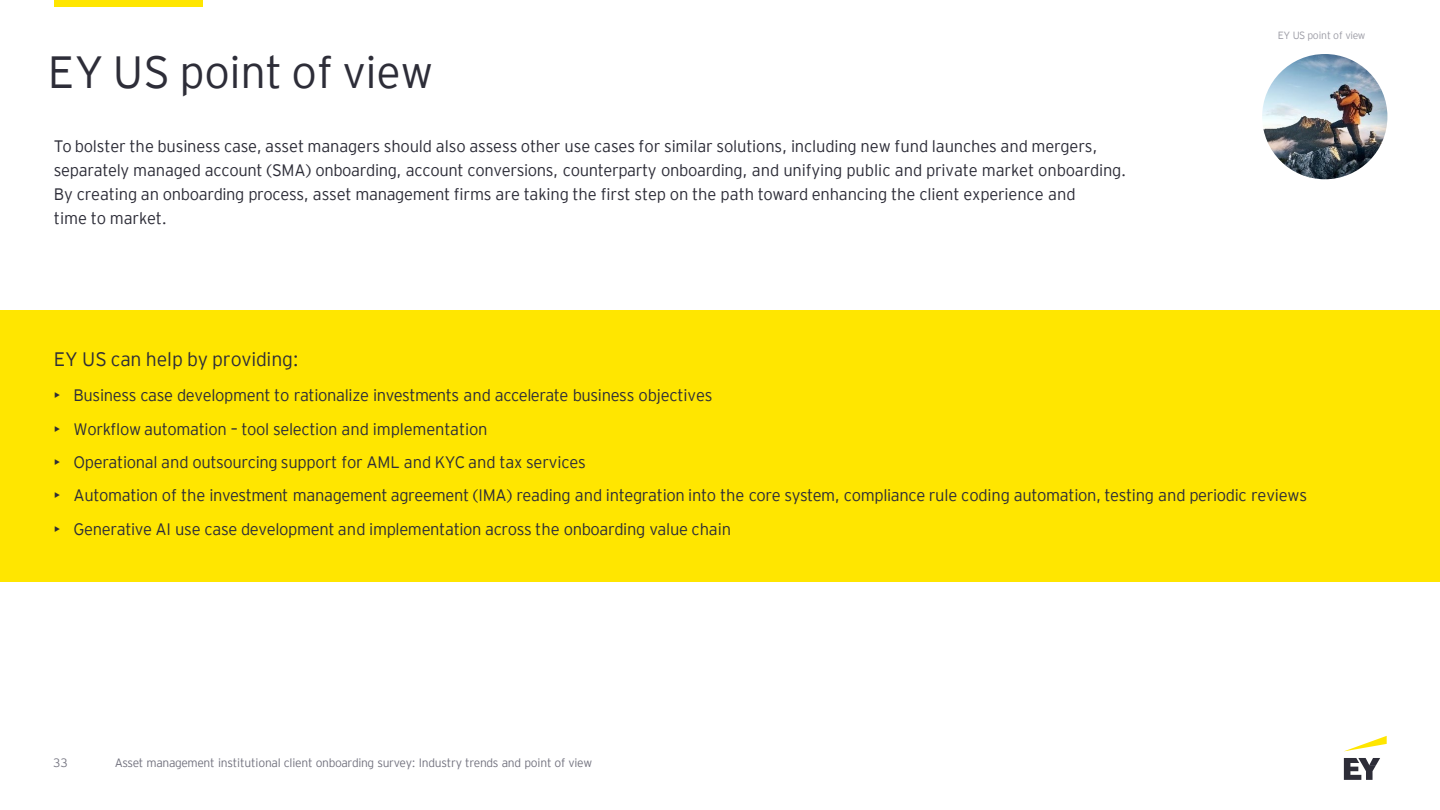
<style>
.page{position:relative;width:1440px;height:810px;background:#fff}
.page>*{position:absolute;margin:0;border:0;box-sizing:border-box;transform-origin:0 0}
.t1{font:300 45px "EY Interstate";letter-spacing:-.005em;color:#2d2d38}
.t2{font:300 19.5px "EY Interstate";letter-spacing:-.01em;color:#2d2d38}
.t3{font:300 16.5px/24px "EY Interstate";letter-spacing:-.015em;color:#2d2d38}
.t4{font:300 12px "EY Interstate";letter-spacing:-.025em;color:#747480}
.t5{font:300 10.5px "EY Interstate";letter-spacing:-.02em;color:#9d9da6}
</style>
<div class="page">
<svg style="left:1345px;top:736px;width:42px;height:15px"></svg>
<svg style="left:1344px;top:758px;width:36px;height:22px"></svg>
<div style="left:54px;top:0;width:148px;height:7px;background:#ffe600"></div>
<img style="left:1262px;top:54px;width:125px;height:125px;border-radius:63px">
<div style="left:0;top:310px;width:1440px;height:272px;background:#ffe600"></div>
<h1 class="t1" style="left:48px;top:40px;width:387px">EY US point of view</h1>
<p class="t3" style="left:54px;top:133px;width:1074px">To bolster the business case, asset managers should also assess other use cases for similar solutions, including new fund launches and mergers, separately managed account (SMA) onboarding, account conversions, counterparty onboarding, and unifying public and private market onboarding.<br>By creating an onboarding process, asset management firms are taking the first step on the path toward enhancing the client experience and<br>time to market.</p>
<p class="t5" style="left:1278px;top:28px;width:89px">EY US point of view</p>
<p class="t2" style="left:54px;top:345px;width:246px">EY US can help by providing:</p>
<p class="t3" style="left:54px;top:383px;width:660px">• Business case development to rationalize investments and accelerate business objectives</p>
<p class="t3" style="left:54px;top:416px;width:435px">• Workflow automation – tool selection and implementation</p>
<p class="t3" style="left:54px;top:449px;width:534px">• Operational and outsourcing support for AML and KYC and tax services</p>
<p class="t3" style="left:54px;top:482px;width:1255px">• Automation of the investment management agreement (IMA) reading and integration into the core system, compliance rule coding automation, testing and periodic reviews</p>
<p class="t3" style="left:54px;top:516px;width:679px">• Generative AI use case development and implementation across the onboarding value chain</p>
<p class="t4" style="left:53px;top:754px;width:16px">33</p>
<p class="t4" style="left:115px;top:754px;width:479px">Asset management institutional client onboarding survey: Industry trends and point of view</p>
</div>
